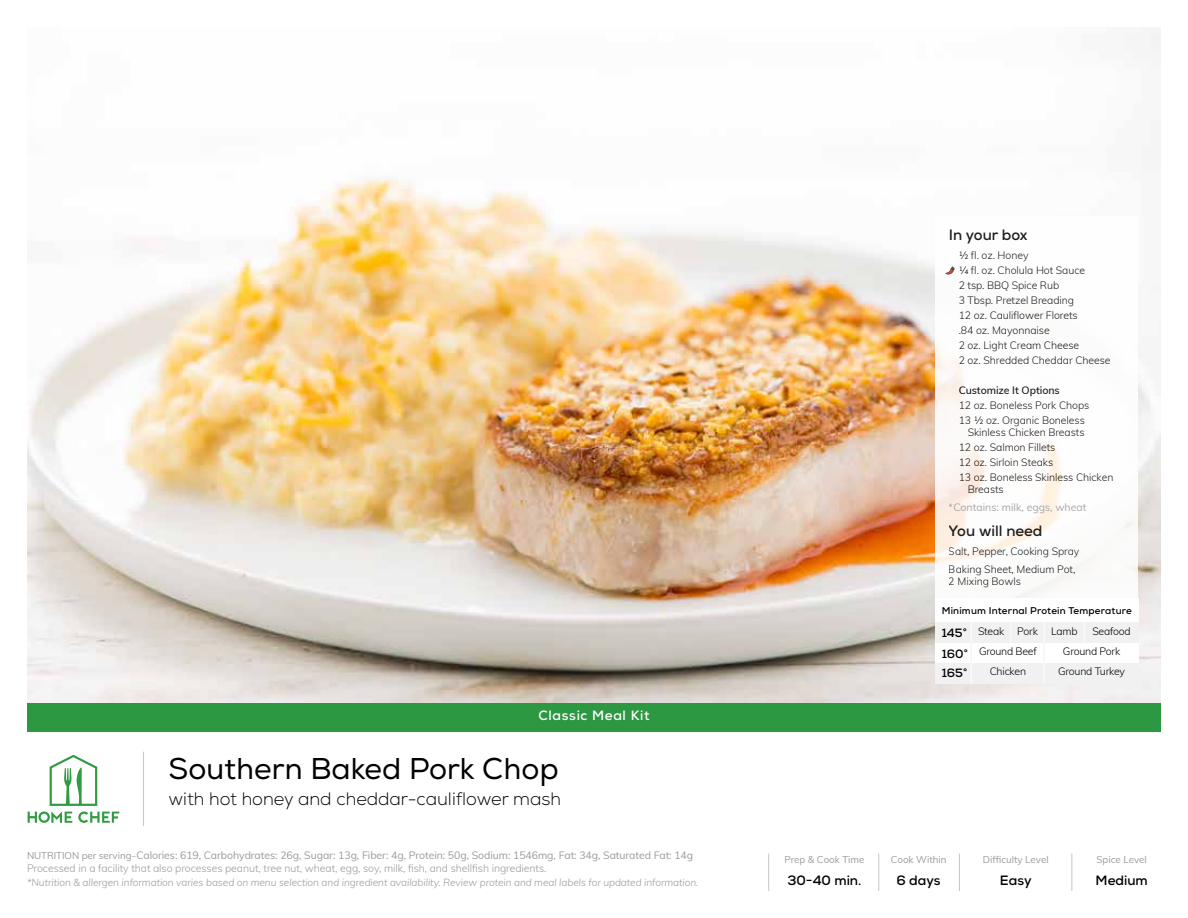
<style>
.page{position:relative;width:1188px;height:918px;background:#fff}
.page>*{position:absolute;margin:0;border:0;box-sizing:border-box;transform-origin:0 0}
.t1{font:30px "Nexa";color:#000}
.t2{font:300 18px "Nexa";color:#000}
.t3{font:700 15px "Nexa";color:#000}
.t4{font:700 13.5px "Nexa";color:#000}
.t5{font:700 13.5px "Nexa";letter-spacing:.05em;color:#fff}
.t6{font:700 12px/20px "Nexa";color:#000;text-align:justify}
.t7{font:300 10.5px/15px "Muli";letter-spacing:-.005em;color:#000}
.t8{font:10.5px/13.5px "Muli";letter-spacing:-.005em;color:#9a9a9a}
.t9{font:600 10.5px "Muli";letter-spacing:-.005em;color:#000}
.t10{font:italic 300 10.2px "Muli";letter-spacing:-.005em;color:#9a9a9a}
.t11{font:9.75px "Muli";color:#9a9a9a}
.t12{font:700 9.75px "Nexa";letter-spacing:.02em;color:#000}
.s1{font-size:9.75px}
.s2{font-weight:300}
</style>
<div class="page">
<img style="left:27px;top:33px;width:1134px;height:670px">
<hr style="left:143px;top:752px;width:1px;height:74px;background:#c7c6c5">
<hr style="left:878px;top:854px;width:1px;height:37px;background:#c7c6c5">
<hr style="left:768px;top:854px;width:1px;height:37px;background:#c7c6c5">
<hr style="left:959px;top:854px;width:1px;height:37px;background:#c7c6c5">
<hr style="left:1071px;top:854px;width:1px;height:37px;background:#c7c6c5">
<svg style="left:28px;top:755px;width:91px;height:68px"></svg>
<div style="left:935px;top:216px;width:203px;height:383px;background:#fff"></div>
<svg style="left:946px;top:266px;width:8px;height:8px"></svg>
<div style="left:935px;top:599px;width:203px;height:85px;background:#fff"></div>
<div style="left:935px;top:663px;width:203px;height:21px;background:#f1f1f1"></div>
<div style="left:935px;top:622px;width:203px;height:21px;background:#f1f1f1"></div>
<div style="left:27px;top:703px;width:1134px;height:28px;background:#2c9942"></div>
<p class="t5" style="left:538px;top:707px;width:113px">Classic Meal Kit</p>
<h1 class="t1" style="left:168px;top:751px;width:392px">Southern Baked Pork Chop</h1>
<h2 class="t2" style="left:168px;top:788px;width:394px">with hot honey and cheddar-cauliflower mash</h2>
<p class="t8" style="left:27px;top:848px;width:668px"><span class="s1">NUTRITION per serving–</span>Calories: 619, Carbohydrates: 26g, Sugar: 13g, Fiber: 4g, Protein: 50g, Sodium: 1546mg, Fat: 34g, Saturated Fat: 14g<br><span class="s2">Processed in a facility that also processes peanut, tree nut, wheat, egg, soy, milk, fish, and shellfish ingredients.</span></p>
<p class="t10" style="left:27px;top:875px;width:673px">*Nutrition &amp; allergen information varies based on menu selection and ingredient availability. Review protein and meal labels for updated information.</p>
<h3 class="t3" style="left:949px;top:226px;width:80px">In your box</h3>
<p class="t7" style="left:959px;top:247px;width:153px">½ fl. oz. Honey<br>¼ fl. oz. Cholula Hot Sauce<br>2 tsp. BBQ Spice Rub<br>3 Tbsp. Pretzel Breading<br>12 oz. Cauliflower Florets<br>.84 oz. Mayonnaise<br>2 oz. Light Cream Cheese<br>2 oz. Shredded Cheddar Cheese</p>
<p class="t9" style="left:959px;top:383px;width:103px">Customize It Options</p>
<p class="t7" style="left:959px;top:397px;width:132px">12 oz. Boneless Pork Chops<br>13 ½ oz. Organic Boneless</p>
<p class="t7" style="left:959px;top:424px;width:156px;text-indent:9px">Skinless Chicken Breasts<br>12 oz. Salmon Fillets<br>12 oz. Sirloin Steaks<br>13 oz. Boneless Skinless Chicken</p>
<p class="t7" style="left:968px;top:481px;width:38px">Breasts</p>
<p class="t8" style="left:949px;top:500px;width:139px">*Contains: milk, eggs, wheat</p>
<h3 class="t3" style="left:949px;top:521px;width:95px">You will need</h3>
<p class="t7" style="left:949px;top:541px;width:132px;line-height:18.8px">Salt, Pepper, Cooking Spray<br>Baking Sheet, Medium Pot,</p>
<p class="t7" style="left:949px;top:574px;width:74px">2 Mixing Bowls</p>
<p class="t12" style="left:942px;top:604px;width:192px">Minimum Internal Protein Temperature</p>
<p class="t7" style="left:978px;top:623px;width:28px">Steak</p>
<p class="t7" style="left:1051px;top:623px;width:28px">Lamb</p>
<p class="t7" style="left:1092px;top:623px;width:40px">Seafood</p>
<p class="t7" style="left:1058px;top:664px;width:68px">Ground Turkey</p>
<p class="t7" style="left:1017px;top:623px;width:22px">Pork</p>
<p class="t7" style="left:990px;top:664px;width:38px">Chicken</p>
<p class="t6" style="left:942px;top:623px;width:28px">145° 160° 165°</p>
<p class="t7" style="left:979px;top:643px;width:59px">Ground Beef</p>
<p class="t7" style="left:1063px;top:643px;width:59px">Ground Pork</p>
<p class="t11" style="left:784px;top:853px;width:82px">Prep &amp; Cook Time</p>
<p class="t11" style="left:891px;top:853px;width:57px">Cook Within</p>
<p class="t11" style="left:983px;top:853px;width:67px">Difficulty Level</p>
<p class="t11" style="left:1097px;top:853px;width:52px">Spice Level</p>
<p class="t4" style="left:787px;top:872px;width:76px">30-40 min.</p>
<p class="t4" style="left:897px;top:871px;width:46px">6 days</p>
<p class="t4" style="left:1000px;top:872px;width:33px">Easy</p>
<p class="t4" style="left:1096px;top:872px;width:54px">Medium</p>
</div>
